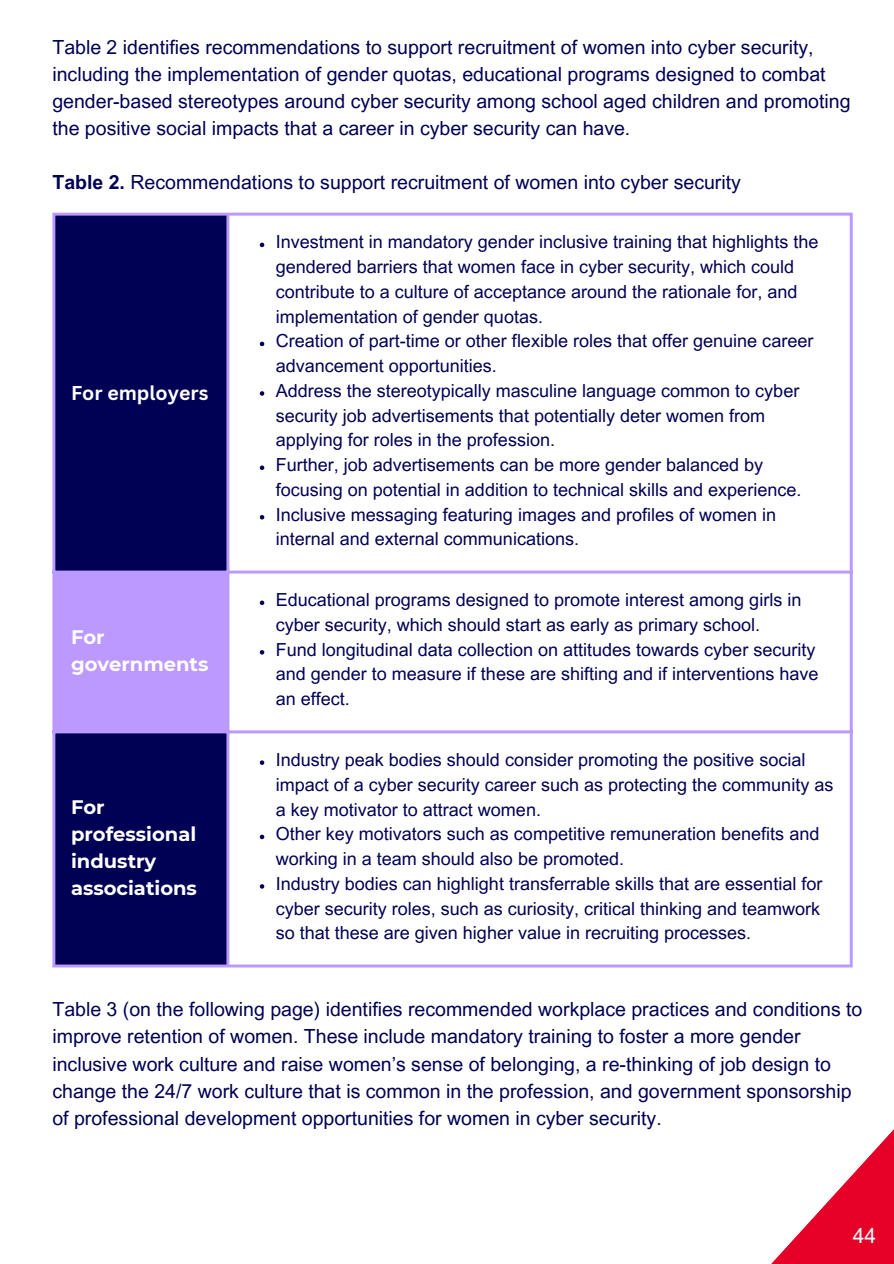
<style>
.page{position:relative;width:894px;height:1264px;background:#fff}
.page>*{position:absolute;margin:0;border:0;box-sizing:border-box;transform-origin:0 0}
.t1{font:21px "Arial MT Pro";color:#fff}
.t2{font:19.5px/27px "Arial MT Pro";color:#000054}
.t3{font:700 19.5px/27px "Montserrat";color:#fff}
.t4{font:700 19.5px "Canva Sans";color:#fff}
.t5{font:18px/24.8px "Arial MT Pro";color:#000054}
.s1{font-weight:700}
</style>
<div class="page">
<svg style="left:772px;top:1130px;width:121px;height:133px"></svg>
<div style="left:55px;top:216px;width:171px;height:748px;background:#000054"></div>
<div style="left:54px;top:572px;width:174px;height:160px;background:#b9f"></div>
<svg style="left:260px;top:243px;width:4px;height:4px"></svg>
<svg style="left:260px;top:342px;width:4px;height:4px"></svg>
<svg style="left:260px;top:391px;width:4px;height:5px"></svg>
<svg style="left:260px;top:465px;width:4px;height:5px"></svg>
<svg style="left:260px;top:515px;width:4px;height:4px"></svg>
<svg style="left:260px;top:600px;width:4px;height:5px"></svg>
<svg style="left:260px;top:650px;width:4px;height:4px"></svg>
<svg style="left:260px;top:760px;width:4px;height:5px"></svg>
<svg style="left:260px;top:834px;width:4px;height:5px"></svg>
<svg style="left:260px;top:884px;width:4px;height:4px"></svg>
<hr style="left:52px;top:216px;width:3px;height:748px;background:#b9f">
<hr style="left:226px;top:216px;width:3px;height:748px;background:#b9f">
<hr style="left:849px;top:216px;width:3px;height:748px;background:#b9f">
<hr style="left:52px;top:213px;width:800px;height:3px;background:#b9f">
<hr style="left:52px;top:570px;width:800px;height:3px;background:#b9f">
<hr style="left:52px;top:730px;width:800px;height:3px;background:#b9f">
<hr style="left:52px;top:964px;width:800px;height:3px;background:#b9f">
<h1 class="t2" style="left:52px;top:36px;width:799px">Table 2 identifies recommendations to support recruitment of women into cyber security, including the implementation of gender quotas, educational programs designed to combat gender-based stereotypes around cyber security among school aged children and promoting the positive social impacts that a career in cyber security can have.</h1>
<h1 class="t2" style="left:52px;top:171px;width:689px"><span class="s1">Table 2.</span> Recommendations to support recruitment of women into cyber security</h1>
<p class="t4" style="left:71px;top:379px;width:139px">For employers</p>
<p class="t3" style="left:71px;top:624px;width:139px">For governments</p>
<p class="t3" style="left:71px;top:794px;width:127px">For professional industry associations</p>
<p class="t5" style="left:275px;top:232px;width:544px">Investment in mandatory gender inclusive training that highlights the gendered barriers that women face in cyber security, which could contribute to a culture of acceptance around the rationale for, and implementation of gender quotas.</p>
<p class="t5" style="left:275px;top:331px;width:539px">Creation of part-time or other flexible roles that offer genuine career advancement opportunities.</p>
<p class="t5" style="left:275px;top:380px;width:525px">Address the stereotypically masculine language common to cyber security job advertisements that potentially deter women from applying for roles in the profession.</p>
<p class="t5" style="left:275px;top:454px;width:527px">Further, job advertisements can be more gender balanced by focusing on potential in addition to technical skills and experience.</p>
<p class="t5" style="left:275px;top:504px;width:502px">Inclusive messaging featuring images and profiles of women in internal and external communications.</p>
<p class="t5" style="left:275px;top:589px;width:527px">Educational programs designed to promote interest among girls in cyber security, which should start as early as primary school.</p>
<p class="t5" style="left:275px;top:639px;width:544px">Fund longitudinal data collection on attitudes towards cyber security and gender to measure if these are shifting and if interventions have an effect.</p>
<p class="t5" style="left:275px;top:749px;width:559px">Industry peak bodies should consider promoting the positive social impact of a cyber security career such as protecting the community as a key motivator to attract women.</p>
<p class="t5" style="left:275px;top:823px;width:545px">Other key motivators such as competitive remuneration benefits and working in a team should also be promoted.</p>
<h1 class="t5" style="left:275px;top:873px;width:548px;text-align:justify">Industry bodies can highlight transferrable skills that are essential for cyber security roles, such as curiosity, critical thinking and teamwork so that these are given higher value in recruiting processes.</h1>
<p class="t2" style="left:52px;top:998px;width:811px">Table 3 (on the following page) identifies recommended workplace practices and conditions to improve retention of women. These include mandatory training to foster a more gender inclusive work culture and raise women’s sense of belonging, a re-thinking of job design to change the 24/7 work culture that is common in the profession, and government sponsorship of professional development opportunities for women in cyber security.</p>
<p class="t1" style="left:852px;top:1227px;width:25px">44</p>
</div>
